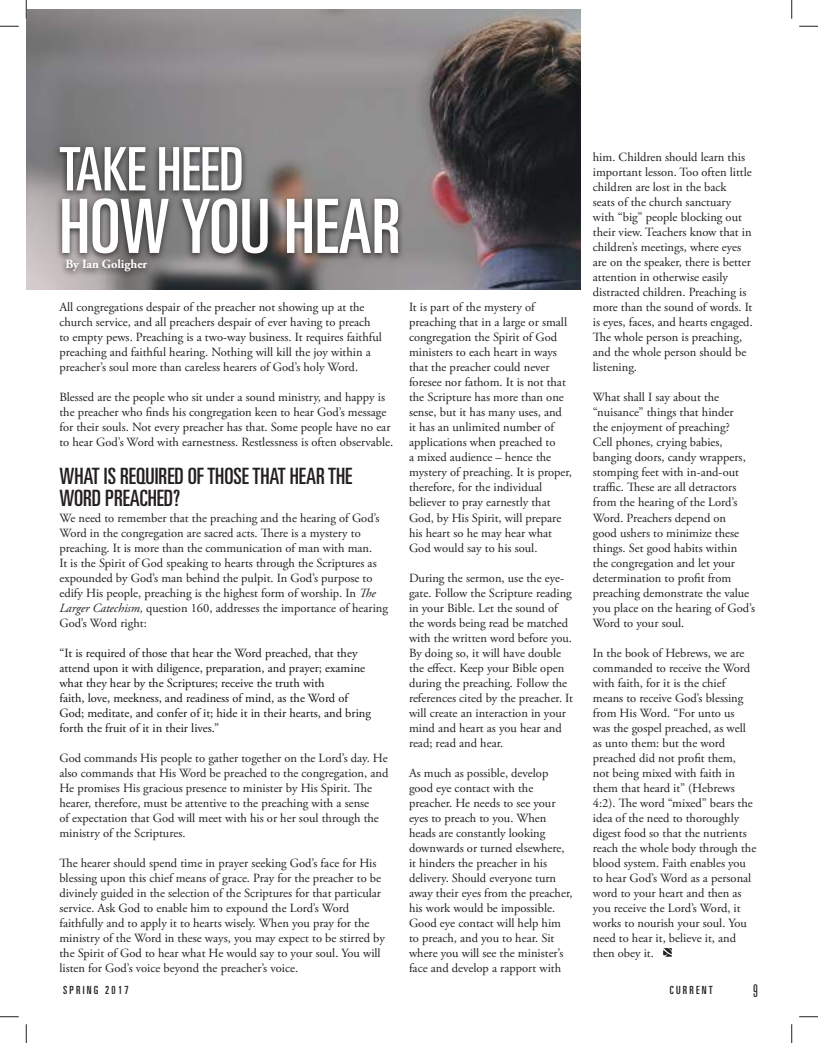
<style>
.page{position:relative;width:818px;height:1043px;background:#fff}
.page>*{position:absolute;margin:0;border:0;box-sizing:border-box;transform-origin:0 0}
.t1{font:ultra-condensed 75px "Univers";color:#fff}
.t2{font:ultra-condensed 60px "Univers";color:#fff}
.t3{font:ultra-condensed 22.5px/22.5px "Univers";color:#241f1f}
.t4{font:300 ultra-condensed 17.5px "Univers";color:#241f1f}
.t5{font:12.5px/15px "Adobe Garamond Pro";color:#241f1f}
.t6{font:12.5px/15px "Adobe Garamond Pro";color:#111213}
.t7{font:700 12.5px "Adobe Garamond Pro";color:#fff}
.t8{font:ultra-condensed 11.25px "Univers";letter-spacing:.2em;color:#241f1f}
.s1{font-style:italic}
</style>
<div class="page">
<img style="left:26px;top:9px;width:554px;height:280px">
<svg style="left:663px;top:948px;width:8px;height:8px"></svg>
<div style="left:53px;top:143px;width:352px;height:137px;background:#241f1f;opacity:.9"></div>
<svg style="left:0;top:25px;width:19px;height:2px"></svg>
<svg style="left:799px;top:25px;width:19px;height:2px"></svg>
<svg style="left:0;top:1016px;width:19px;height:1px"></svg>
<svg style="left:799px;top:1016px;width:19px;height:1px"></svg>
<svg style="left:25px;top:0;width:2px;height:19px"></svg>
<svg style="left:25px;top:1024px;width:2px;height:18px"></svg>
<svg style="left:791px;top:0;width:1px;height:19px"></svg>
<svg style="left:791px;top:1024px;width:1px;height:18px"></svg>
<h2 class="t2" style="left:59px;top:135px;width:186px">TAKE HEED</h2>
<h1 class="t1" style="left:59px;top:184px;width:343px">HOW YOU HEAR</h1>
<p class="t7" style="left:65px;top:257px;width:83px">By Ian Goligher</p>
<p class="t5" style="left:59px;top:300px;width:324px">All congregations despair of the preacher not showing up at the church service, and all preachers despair of ever having to preach to empty pews. Preaching is a two-way business. It requires faithful preaching and faithful hearing. Nothing will kill the joy within a preacher’s soul more than careless hearers of God’s holy Word.</p>
<p class="t5" style="left:59px;top:390px;width:335px">Blessed are the people who sit under a sound ministry, and happy is the preacher who finds his congregation keen to hear God’s message for their souls. Not every preacher has that. Some people have no ear to hear God’s Word with earnestness. Restlessness is often observable.</p>
<h3 class="t3" style="left:59px;top:464px;width:294px">WHAT IS REQUIRED OF THOSE THAT HEAR THE<br>WORD PREACHED?</h3>
<p class="t5" style="left:59px;top:510px;width:330px">We need to remember that the preaching and the hearing of God’s Word in the congregation are sacred acts. There is a mystery to preaching. It is more than the communication of man with man.<br>It is the Spirit of God speaking to hearts through the Scriptures as expounded by God’s man behind the pulpit. In God’s purpose to edify His people, preaching is the highest form of worship. In <span class="s1">The Larger Catechism,</span> question 160, addresses the importance of hearing God’s Word right:</p>
<p class="t6" style="left:59px;top:645px;width:313px">“It is required of those that hear the Word preached, that they attend upon it with diligence, preparation, and prayer; examine what they hear by the Scriptures; receive the truth with<br>faith, love, meekness, and readiness of mind, as the Word of God; meditate, and confer of it; hide it in their hearts, and bring forth the fruit of it in their lives.”</p>
<p class="t5" style="left:59px;top:750px;width:330px">God commands His people to gather together on the Lord’s day. He also commands that His Word be preached to the congregation, and He promises His gracious presence to minister by His Spirit. The hearer, therefore, must be attentive to the preaching with a sense<br>of expectation that God will meet with his or her soul through the ministry of the Scriptures.</p>
<p class="t5" style="left:59px;top:855px;width:327px">The hearer should spend time in prayer seeking God’s face for His blessing upon this chief means of grace. Pray for the preacher to be divinely guided in the selection of the Scriptures for that particular service. Ask God to enable him to expound the Lord’s Word faithfully and to apply it to hearts wisely. When you pray for the ministry of the Word in these ways, you may expect to be stirred by the Spirit of God to hear what He would say to your soul. You will listen for God’s voice beyond the preacher’s voice.</p>
<p class="t5" style="left:409px;top:300px;width:164px">It is part of the mystery of preaching that in a large or small congregation the Spirit of God ministers to each heart in ways that the preacher could never foresee nor fathom. It is not that the Scripture has more than one sense, but it has many uses, and it has an unlimited number of applications when preached to<br>a mixed audience – hence the mystery of preaching. It is proper, therefore, for the individual believer to pray earnestly that<br>God, by His Spirit, will prepare his heart so he may hear what<br>God would say to his soul.</p>
<p class="t5" style="left:409px;top:570px;width:165px">During the sermon, use the eye&shy;gate. Follow the Scripture reading in your Bible. Let the sound of the words being read be matched with the written word before you.<br>By doing so, it will have double the effect. Keep your Bible open during the preaching. Follow the references cited by the preacher. It will create an interaction in your mind and heart as you hear and read; read and hear.</p>
<p class="t5" style="left:409px;top:765px;width:165px">As much as possible, develop good eye contact with the preacher. He needs to see your eyes to preach to you. When heads are constantly looking downwards or turned elsewhere, it hinders the preacher in his delivery. Should everyone turn away their eyes from the preacher, his work would be impossible.<br>Good eye contact will help him to preach, and you to hear. Sit where you will see the minister’s face and develop a rapport with</p>
<p class="t5" style="left:593px;top:150px;width:161px">him. Children should learn this important lesson. Too often little children are lost in the back<br>seats of the church sanctuary with “big” people blocking out their view. Teachers know that in children’s meetings, where eyes are on the speaker, there is better attention in otherwise easily distracted children. Preaching is more than the sound of words. It is eyes, faces, and hearts engaged.<br>The whole person is preaching, and the whole person should be listening.</p>
<p class="t5" style="left:593px;top:390px;width:164px">What shall I say about the “nuisance” things that hinder<br>the enjoyment of preaching?<br>Cell phones, crying babies, banging doors, candy wrappers, stomping feet with in-and-out traffic. These are all detractors from the hearing of the Lord’s<br>Word. Preachers depend on<br>good ushers to minimize these things. Set good habits within the congregation and let your determination to profit from preaching demonstrate the value you place on the hearing of God’s<br>Word to your soul.</p>
<p class="t5" style="left:593px;top:645px;width:165px">In the book of Hebrews, we are commanded to receive the Word with faith, for it is the chief means to receive God’s blessing from His Word. “For unto us<br>was the gospel preached, as well as unto them: but the word preached did not profit them,<br>not being mixed with faith in them that heard it” (Hebrews<br>4:2). The word “mixed” bears the idea of the need to thoroughly digest food so that the nutrients reach the whole body through the blood system. Faith enables you to hear God’s Word as a personal word to your heart and then as you receive the Lord’s Word, it works to nourish your soul. You need to hear it, believe it, and then obey it.</p>
<p class="t8" style="left:63px;top:984px;width:67px">SPRING 2017</p>
<p class="t8" style="left:669px;top:984px;width:45px">CURRENT</p>
<h3 class="t4" style="left:753px;top:981px;width:6px">9</h3>
</div>
